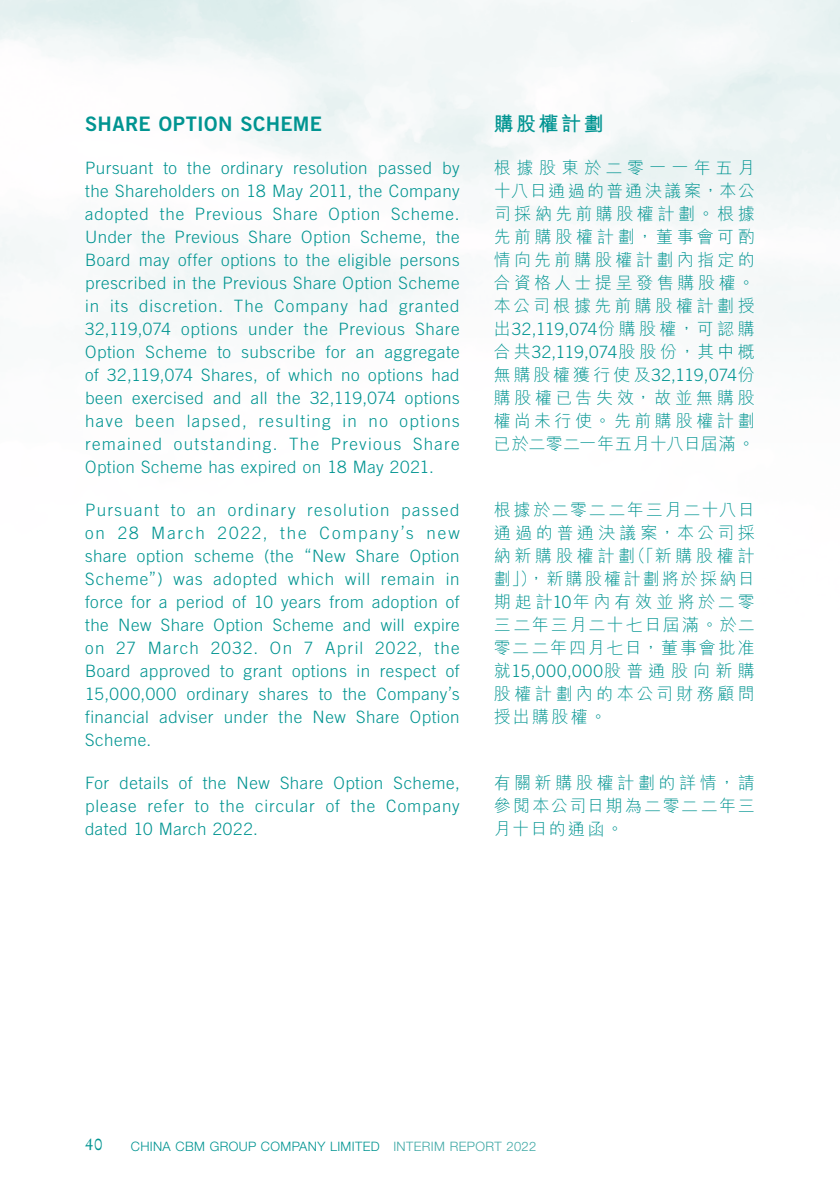
<style>
.page{position:relative;width:840px;height:1191px;background:#fff}
.page>*{position:absolute;margin:0;border:0;box-sizing:border-box;transform-origin:0 0}
.t1{font:20px "Trade Gothic LT Std Bd 2";letter-spacing:.015em;color:#009491}
.t2{font:700 20px "M Hei HK";letter-spacing:.115em;color:#009491}
.t3{font:300 17px/23px "Trade Gothic LT Std";letter-spacing:.03em;color:#009491;text-align:justify}
.t4{font:300 17px/23px "M Hei HK";letter-spacing:.185em;color:#009491;text-align:justify}
.t5{font:17px "Stempel Garamond LT Std";color:#009491}
.t6{font:300 13px "Helvetica Neue LT Std";letter-spacing:.03em;color:#009491}
.s1{font-family:"M Hei HK"}
.s2{font-family:"Trade Gothic LT Std"}
.s3{color:#40a9a6}
</style>
<div class="page">
<p class="t1" style="left:85px;top:112px;width:238px">SHARE OPTION SCHEME</p>
<p class="t3" style="left:85px;top:156px;width:376px">Pursuant to the ordinary resolution passed by the Shareholders on 18 May 2011, the Company adopted the Previous Share Option Scheme.<br>Under the Previous Share Option Scheme, the Board may offer options to the eligible persons prescribed in the Previous Share Option Scheme in its discretion. The Company had granted 32,119,074 options under the Previous Share Option Scheme to subscribe for an aggregate of 32,119,074 Shares, of which no options had been exercised and all the 32,119,074 options have been lapsed, resulting in no options remained outstanding. The Previous Share Option Scheme has expired on 18 May 2021.</p>
<p class="t3" style="left:85px;top:498px;width:376px">Pursuant to an ordinary resolution passed on 28 March 2022, the Company’s new share option scheme (the “New Share Option Scheme”) was adopted which will remain in force for a period of 10 years from adoption of the New Share Option Scheme and will expire on 27 March 2032. On 7 April 2022, the Board approved to grant options in respect of 15,000,000 ordinary shares to the Company’s financial adviser under the New Share Option Scheme.</p>
<p class="t3" style="left:85px;top:771px;width:376px">For details of the New Share Option Scheme, please refer to the circular of the Company dated 10 March 2022.</p>
<p class="t2" style="left:493px;top:109px;width:111px">購股權計劃</p>
<p class="t4" style="left:493px;top:156px;width:262px">根據股東於二零一一年五月十八日通過的普通決議案，本公司採納先前購股權計劃。根據先前購股權計劃，董事會可酌情向先前購股權計劃內指定的合資格人士提呈發售購股權。本公司根據先前購股權計劃授</p>
<p class="t3" style="left:493px;top:317px;width:262px"><span class="s1">出</span>32,119,074<span class="s1">份購股權，可認購合共</span>32,119,074<span class="s1">股股份，其中概無購股權獲行使及</span>32,119,074<span class="s1">份</span></p>
<p class="t4" style="left:493px;top:386px;width:262px">購股權已告失效，故並無購股權尚未行使。先前購股權計劃已於二零二一年五月十八日屆滿。</p>
<p class="t4" style="left:493px;top:498px;width:262px">根據於二零二二年三月二十八日通過的普通決議案，本公司採納新購股權計劃（「新購股權計劃」），新購股權計劃將於採納日期起計<span class="s2">10</span>年內有效並將於二零三二年三月二十七日屆滿。於二零二二年四月七日，董事會批准</p>
<p class="t3" style="left:493px;top:659px;width:262px"><span class="s1">就</span>15,000,000<span class="s1">股普通股向新購</span></p>
<p class="t4" style="left:493px;top:682px;width:262px">股權計劃內的本公司財務顧問授出購股權。</p>
<p class="t4" style="left:493px;top:771px;width:262px">有關新購股權計劃的詳情，請參閱本公司日期為二零二二年三月十日的通函。</p>
<p class="t5" style="left:85px;top:1134px;width:19px">40</p>
<p class="t6" style="left:131px;top:1138px;width:407px">CHINA CBM GROUP COMPANY LIMITED <span class="s3">INTERIM REPORT 2022</span></p>
</div>
